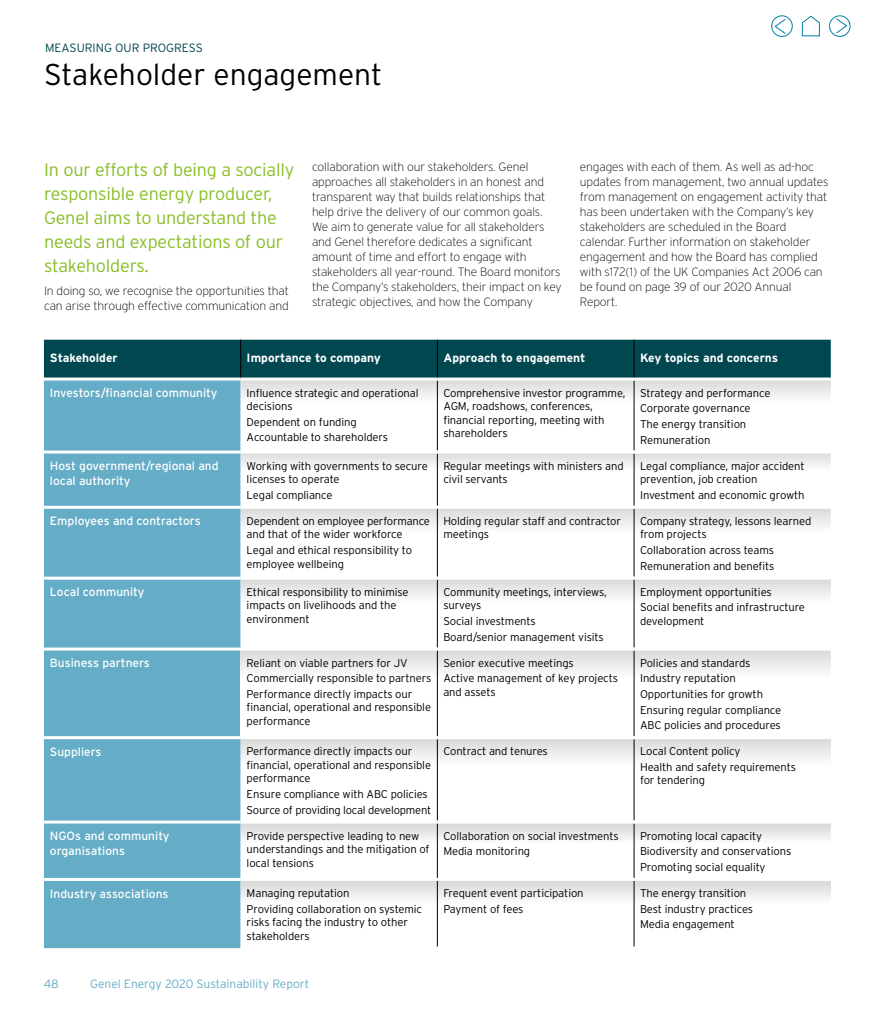
<style>
.page{position:relative;width:893px;height:1021px;background:#fff}
.page>*{position:absolute;margin:0;border:0;box-sizing:border-box;transform-origin:0 0}
.t1{font:300 30px "Interstate";color:#000}
.t2{font:300 18px/24px "Interstate";letter-spacing:-.01em;color:#89bd24}
.t3{font:200 12px/15px "Interstate";letter-spacing:-.01em;color:#000}
.t4{font:12px/15px "Interstate";color:#fff}
.t5{font:700 12px "Interstate";color:#fff}
.t6{font:300 12px "Interstate";color:#65adc7}
.t7{font:300 12px "Interstate";color:#004750}
.t8{font:300 11.25px/15.6px "Interstate";letter-spacing:-.01em;color:#000}
</style>
<div class="page">
<div style="left:44px;top:340px;width:787px;height:37px;background:#004750"></div>
<div style="left:44px;top:380px;width:197px;height:568px;background:#65adc7"></div>
<svg style="left:241px;top:380px;width:590px;height:70px"></svg>
<svg style="left:241px;top:453px;width:590px;height:53px"></svg>
<svg style="left:241px;top:509px;width:590px;height:67px"></svg>
<svg style="left:241px;top:579px;width:590px;height:68px"></svg>
<svg style="left:241px;top:650px;width:590px;height:296px"></svg>
<svg style="left:635px;top:880px;width:196px;height:66px"></svg>
<hr style="left:240px;top:340px;width:1px;height:37px;background:#000">
<hr style="left:437px;top:340px;width:1px;height:37px;background:#000">
<hr style="left:634px;top:340px;width:1px;height:37px;background:#000">
<hr style="left:44px;top:450px;width:197px;height:3px;background:#fff">
<hr style="left:44px;top:506px;width:197px;height:3px;background:#fff">
<hr style="left:44px;top:576px;width:197px;height:3px;background:#fff">
<hr style="left:44px;top:647px;width:197px;height:3px;background:#fff">
<hr style="left:44px;top:736px;width:197px;height:3px;background:#fff">
<hr style="left:44px;top:820px;width:197px;height:3px;background:#fff">
<hr style="left:44px;top:877px;width:197px;height:3px;background:#fff">
<hr style="left:437px;top:380px;width:1px;height:70px;background:#000">
<hr style="left:634px;top:380px;width:1px;height:70px;background:#000">
<hr style="left:437px;top:453px;width:1px;height:53px;background:#000">
<hr style="left:634px;top:453px;width:1px;height:53px;background:#000">
<hr style="left:437px;top:509px;width:1px;height:67px;background:#000">
<hr style="left:634px;top:509px;width:1px;height:67px;background:#000">
<hr style="left:437px;top:579px;width:1px;height:68px;background:#000">
<hr style="left:634px;top:579px;width:1px;height:68px;background:#000">
<hr style="left:437px;top:650px;width:1px;height:86px;background:#000">
<hr style="left:634px;top:650px;width:1px;height:86px;background:#000">
<hr style="left:437px;top:739px;width:1px;height:81px;background:#000">
<hr style="left:634px;top:739px;width:1px;height:81px;background:#000">
<hr style="left:437px;top:823px;width:1px;height:54px;background:#000">
<hr style="left:634px;top:823px;width:1px;height:54px;background:#000">
<hr style="left:437px;top:880px;width:1px;height:66px;background:#000">
<hr style="left:634px;top:880px;width:1px;height:66px;background:#000">
<hr style="left:241px;top:736px;width:196px;height:3px;background:#fff">
<hr style="left:437px;top:736px;width:197px;height:3px;background:#fff">
<hr style="left:634px;top:736px;width:197px;height:3px;background:#fff">
<hr style="left:241px;top:820px;width:196px;height:3px;background:#fff">
<hr style="left:437px;top:820px;width:197px;height:3px;background:#fff">
<hr style="left:634px;top:820px;width:197px;height:3px;background:#fff">
<hr style="left:241px;top:877px;width:196px;height:3px;background:#fff">
<hr style="left:437px;top:877px;width:197px;height:3px;background:#fff">
<hr style="left:634px;top:877px;width:197px;height:3px;background:#fff">
<svg style="left:829px;top:16px;width:21px;height:20px"></svg>
<div style="left:829px;top:15px;width:21px;height:22px;border:1px solid #0080a4;border-radius:50%"></div>
<svg style="left:835px;top:18px;width:13px;height:16px"></svg>
<svg style="left:772px;top:16px;width:20px;height:20px"></svg>
<div style="left:771px;top:15px;width:22px;height:22px;border:1px solid #0080a4;border-radius:50%"></div>
<svg style="left:774px;top:18px;width:12px;height:17px"></svg>
<svg style="left:802px;top:15px;width:18px;height:22px"></svg>
<p class="t7" style="left:45px;top:41px;width:159px">MEASURING OUR PROGRESS</p>
<h1 class="t1" style="left:44px;top:58px;width:340px">Stakeholder engagement</h1>
<h2 class="t2" style="left:44px;top:157px;width:252px">In our efforts of being a socially responsible energy producer,<br>Genel aims to understand the needs and expectations of our stakeholders.</h2>
<p class="t3" style="left:44px;top:283px;width:246px">In doing so, we recognise the opportunities that can arise through effective communication and</p>
<p class="t3" style="left:312px;top:159px;width:251px">collaboration with our stakeholders. Genel approaches all stakeholders in an honest and transparent way that builds relationships that help drive the delivery of our common goals.<br>We aim to generate value for all stakeholders and Genel therefore dedicates a significant amount of time and effort to engage with stakeholders all year-round. The Board monitors the Company’s stakeholders, their impact on key strategic objectives, and how the Company</p>
<p class="t3" style="left:580px;top:159px;width:250px">engages with each of them. As well as ad-hoc updates from management, two annual updates from management on engagement activity that has been undertaken with the Company’s key stakeholders are scheduled in the Board calendar. Further information on stakeholder engagement and how the Board has complied with s172(1) of the UK Companies Act 2006 can be found on page 39 of our 2020 Annual Report.</p>
<p class="t5" style="left:50px;top:351px;width:69px">Stakeholder</p>
<p class="t5" style="left:247px;top:351px;width:136px">Importance to company</p>
<p class="t5" style="left:443px;top:351px;width:144px">Approach to engagement</p>
<p class="t5" style="left:640px;top:351px;width:140px">Key topics and concerns</p>
<p class="t4" style="left:50px;top:385px;width:169px">Investors/financial community</p>
<p class="t8" style="left:247px;top:386px;width:173px;line-height:13.5px">Influence strategic and operational decisions</p>
<p class="t8" style="left:247px;top:414px;width:143px">Dependent on funding<br>Accountable to shareholders</p>
<p class="t8" style="left:443px;top:386px;width:184px;line-height:13.5px">Comprehensive investor programme,<br>AGM, roadshows, conferences, financial reporting, meeting with shareholders</p>
<p class="t8" style="left:640px;top:385px;width:132px">Strategy and performance<br>Corporate governance<br>The energy transition<br>Remuneration</p>
<p class="t4" style="left:50px;top:458px;width:170px">Host government/regional and local authority</p>
<p class="t8" style="left:247px;top:459px;width:183px;line-height:13.5px">Working with governments to secure licenses to operate</p>
<p class="t8" style="left:247px;top:487px;width:87px">Legal compliance</p>
<p class="t4" style="left:50px;top:513px;width:152px">Employees and contractors</p>
<p class="t8" style="left:247px;top:514px;width:185px;line-height:13.5px">Dependent on employee performance and that of the wider workforce</p>
<p class="t8" style="left:247px;top:543px;width:167px;line-height:13.5px">Legal and ethical responsibility to employee wellbeing</p>
<p class="t8" style="left:443px;top:459px;width:182px;line-height:13.5px">Regular meetings with ministers and civil servants</p>
<p class="t8" style="left:640px;top:459px;width:166px;line-height:13.5px">Legal compliance, major accident prevention, job creation</p>
<p class="t8" style="left:640px;top:487px;width:166px">Investment and economic growth</p>
<p class="t8" style="left:443px;top:514px;width:179px;line-height:13.5px">Holding regular staff and contractor meetings</p>
<p class="t8" style="left:640px;top:514px;width:173px;line-height:13.5px">Company strategy, lessons learned from projects</p>
<p class="t8" style="left:640px;top:542px;width:136px">Collaboration across teams<br>Remuneration and benefits</p>
<p class="t4" style="left:50px;top:584px;width:96px">Local community</p>
<p class="t8" style="left:247px;top:585px;width:163px;line-height:13.5px">Ethical responsibility to minimise impacts on livelihoods and the environment</p>
<p class="t8" style="left:443px;top:585px;width:165px;line-height:13.5px">Community meetings, interviews, surveys</p>
<p class="t8" style="left:443px;top:613px;width:162px">Social investments<br>Board/senior management visits</p>
<p class="t4" style="left:50px;top:655px;width:102px">Business partners</p>
<p class="t8" style="left:247px;top:654px;width:186px">Reliant on viable partners for JV<br>Commercially responsible to partners<br>Performance directly impacts our</p>
<p class="t8" style="left:247px;top:700px;width:186px;line-height:13.5px">financial, operational and responsible performance</p>
<p class="t8" style="left:443px;top:654px;width:176px">Senior executive meetings<br>Active management of key projects</p>
<p class="t8" style="left:443px;top:684px;width:54px">and assets</p>
<p class="t8" style="left:640px;top:584px;width:166px">Employment opportunities<br>Social benefits and infrastructure</p>
<p class="t8" style="left:640px;top:613px;width:66px">development</p>
<p class="t8" style="left:640px;top:654px;width:143px">Policies and standards<br>Industry reputation<br>Opportunities for growth<br>Ensuring regular compliance<br>ABC policies and procedures</p>
<p class="t4" style="left:50px;top:744px;width:53px">Suppliers</p>
<p class="t8" style="left:247px;top:744px;width:186px;line-height:13.5px">Performance directly impacts our financial, operational and responsible performance</p>
<p class="t8" style="left:247px;top:786px;width:186px">Ensure compliance with ABC policies<br>Source of providing local development</p>
<p class="t8" style="left:443px;top:743px;width:106px">Contract and tenures</p>
<p class="t8" style="left:640px;top:743px;width:157px">Local Content policy<br>Health and safety requirements</p>
<p class="t8" style="left:640px;top:772px;width:67px">for tendering</p>
<p class="t4" style="left:50px;top:828px;width:121px">NGOs and community organisations</p>
<p class="t8" style="left:247px;top:828px;width:184px;line-height:13.5px">Provide perspective leading to new understandings and the mitigation of local tensions</p>
<p class="t8" style="left:443px;top:827px;width:177px">Collaboration on social investments<br>Media monitoring</p>
<p class="t8" style="left:640px;top:827px;width:153px">Promoting local capacity<br>Biodiversity and conservations<br>Promoting social equality</p>
<p class="t4" style="left:50px;top:885px;width:120px">Industry associations</p>
<p class="t8" style="left:247px;top:885px;width:177px">Managing reputation<br>Providing collaboration on systemic</p>
<p class="t8" style="left:247px;top:915px;width:163px;line-height:13.5px">risks facing the industry to other stakeholders</p>
<p class="t8" style="left:443px;top:885px;width:142px">Frequent event participation<br>Payment of fees</p>
<p class="t8" style="left:640px;top:885px;width:115px">The energy transition<br>Best industry practices<br>Media engagement</p>
<p class="t6" style="left:44px;top:977px;width:17px">48</p>
<p class="t6" style="left:90px;top:977px;width:221px">Genel Energy 2020 Sustainability Report</p>
</div>
